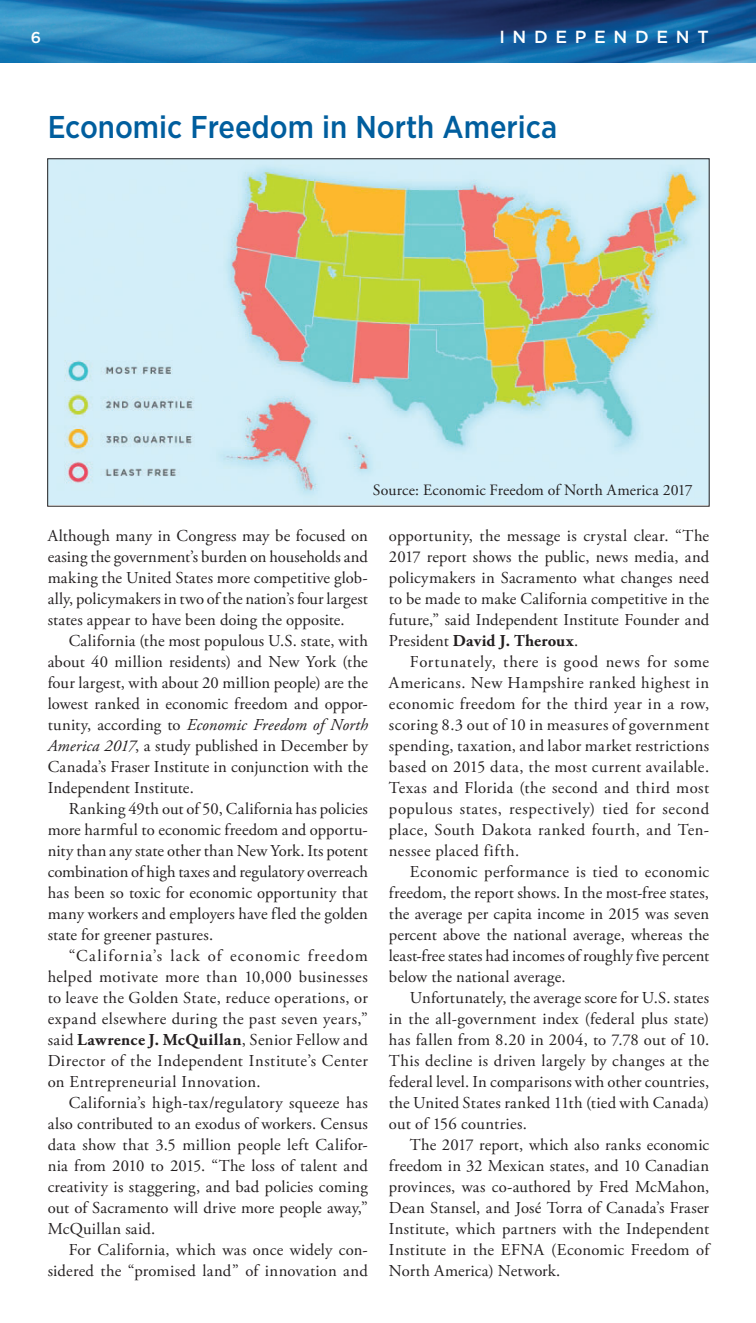
<style>
.page{position:relative;width:756px;height:1323px;background:#fff}
.page>*{position:absolute;margin:0;border:0;box-sizing:border-box;transform-origin:0 0}
.t1{font:500 31.5px "Gotham Narrow";color:#005e9e}
.t2{font:500 17.5px "Gotham";letter-spacing:.44em;color:#fff}
.t3{font:16.62px/21px "Adobe Garamond Pro";letter-spacing:.01em;color:#231f20;text-align:justify}
.t4{font:15.75px "Adobe Garamond Pro";letter-spacing:.005em;color:#231f20}
.t5{font:500 15.75px "Gotham";color:#fff}
.s1{font-style:italic}
.s2{font-weight:700}
</style>
<div class="page">
<img style="left:0;top:0;width:756px;height:63px">
<img style="left:49px;top:160px;width:659px;height:345px">
<p class="t5" style="left:31px;top:27px;width:12px">6</p>
<p class="t2" style="left:499px;top:25px;width:211px">INDEPENDENT</p>
<h1 class="t1" style="left:48px;top:107px;width:511px">Economic Freedom in North America</h1>
<p class="t4" style="left:373px;top:481px;width:321px">Source: Economic Freedom of North America 2017</p>
<p class="t3" style="left:48px;top:526px;width:322px">Although many in Congress may be focused on easing the government’s burden on households and making the United States more competitive glob&shy;ally, policymakers in two of the nation’s four largest states appear to have been doing the opposite.</p>
<p class="t3" style="left:48px;top:631px;width:322px;text-indent:21px">California (the most populous U.S. state, with about 40 million residents) and New York (the four largest, with about 20 million people) are the lowest ranked in economic freedom and oppor&shy;tunity, according to <span class="s1">Economic Freedom of North America 2017</span>, a study published in December by Canada’s Fraser Institute in conjunction with the Independent Institute.</p>
<p class="t3" style="left:48px;top:799px;width:322px;text-indent:21px">Ranking 49th out of 50, California has policies more harmful to economic freedom and opportu&shy;nity than any state other than New York. Its potent combination of high taxes and regulatory overreach has been so toxic for economic opportunity that many workers and employers have fled the golden state for greener pastures.</p>
<p class="t3" style="left:48px;top:946px;width:322px;text-indent:21px">“California’s lack of economic freedom helped motivate more than 10,000 businesses to leave the Golden State, reduce operations, or expand elsewhere during the past seven years,” said <span class="s2">Lawrence J. McQuillan</span>, Senior Fellow and Director of the Independent Institute’s Center on Entrepreneurial Innovation.</p>
<p class="t3" style="left:48px;top:1093px;width:322px;text-indent:21px">California’s high-tax/regulatory squeeze has also contributed to an exodus of workers. Census data show that 3.5 million people left Califor&shy;nia from 2010 to 2015. “The loss of talent and creativity is staggering, and bad policies coming out of Sacramento will drive more people away,” McQuillan said.</p>
<p class="t3" style="left:48px;top:1240px;width:322px;text-align:right">For California, which was once widely con&shy;sidered the “promised land” of innovation and</p>
<p class="t3" style="left:389px;top:526px;width:322px">opportunity, the message is crystal clear. “The 2017 report shows the public, news media, and policymakers in Sacramento what changes need to be made to make California competitive in the future,” said Independent Institute Founder and President <span class="s2">David J. Theroux</span>.</p>
<p class="t3" style="left:389px;top:652px;width:322px;text-indent:21px">Fortunately, there is good news for some Americans. New Hampshire ranked highest in economic freedom for the third year in a row, scoring 8.3 out of 10 in measures of government spending, taxation, and labor market restrictions based on 2015 data, the most current available.<br>Texas and Florida (the second and third most populous states, respectively) tied for second place, South Dakota ranked fourth, and Ten&shy;nessee placed fifth.</p>
<p class="t3" style="left:389px;top:862px;width:322px;text-indent:21px">Economic performance is tied to economic freedom, the report shows. In the most-free states, the average per capita income in 2015 was seven percent above the national average, whereas the least-free states had incomes of roughly five percent below the national average.</p>
<p class="t3" style="left:389px;top:988px;width:322px;text-indent:21px">Unfortunately, the average score for U.S. states in the all-government index (federal plus state) has fallen from 8.20 in 2004, to 7.78 out of 10.<br>This decline is driven largely by changes at the federal level. In comparisons with other countries, the United States ranked 11th (tied with Canada) out of 156 countries.</p>
<p class="t3" style="left:389px;top:1135px;width:322px;text-indent:21px">The 2017 report, which also ranks economic freedom in 32 Mexican states, and 10 Canadian provinces, was co-authored by Fred McMahon, Dean Stansel, and José Torra of Canada’s Fraser Institute, which partners with the Independent Institute in the EFNA (Economic Freedom of North America) Network.</p>
</div>
